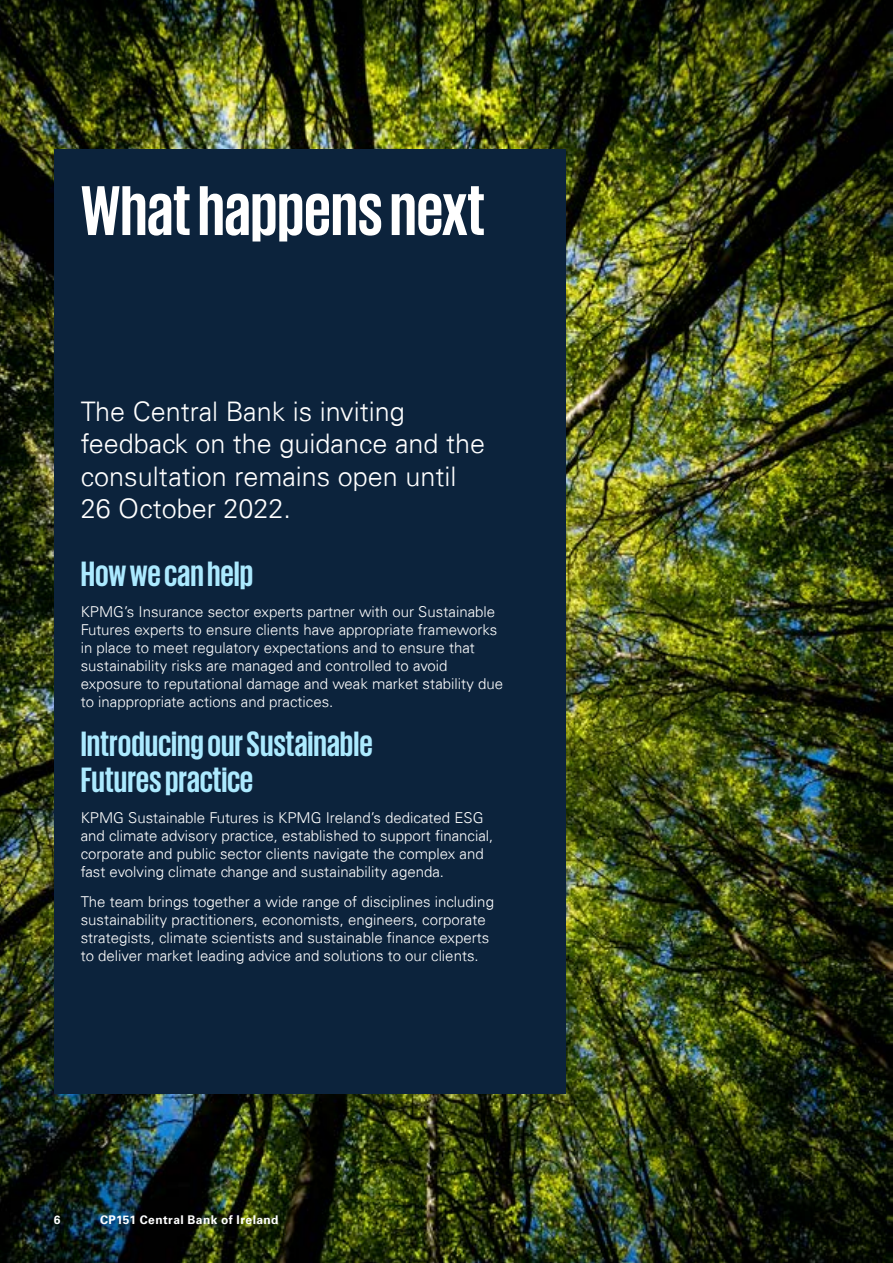
<style>
.page{position:relative;width:893px;height:1263px;background:#fff}
.page>*{position:absolute;margin:0;border:0;box-sizing:border-box;transform-origin:0 0}
.t1{font:700 72px "KPMG";color:#fff}
.t2{font:700 36px/36px "KPMG";color:#aceaff}
.t3{font:300 27px/32.4px "Univers 45";color:#fff}
.t4{font:300 15px/18px "Univers 45";color:#fff}
.t5{font:700 12px "Univers LT Std";letter-spacing:.035em;color:#fff}
</style>
<div class="page">
<img style="left:0;top:0;width:893px;height:1263px">
<div style="left:54px;top:149px;width:512px;height:944px;background:#0c233c"></div>
<h1 class="t1" style="left:81px;top:174px;width:406px">What happens next</h1>
<h3 class="t3" style="left:81px;top:395px;width:406px">The Central Bank is inviting feedback on the guidance and the consultation remains open until<br>26 October 2022.</h3>
<h2 class="t2" style="left:81px;top:555px;width:174px">How we can help</h2>
<p class="t4" style="left:81px;top:603px;width:424px">KPMG’s Insurance sector experts partner with our Sustainable Futures experts to ensure clients have appropriate frameworks in place to meet regulatory expectations and to ensure that sustainability risks are managed and controlled to avoid exposure to reputational damage and weak market stability due to inappropriate actions and practices.</p>
<h2 class="t2" style="left:81px;top:724px;width:293px">Introducing our Sustainable<br>Futures practice</h2>
<p class="t4" style="left:81px;top:808px;width:414px">KPMG Sustainable Futures is KPMG Ireland’s dedicated ESG and climate advisory practice, established to support financial, corporate and public sector clients navigate the complex and fast evolving climate change and sustainability agenda.</p>
<p class="t4" style="left:81px;top:893px;width:415px">The team brings together a wide range of disciplines including sustainability practitioners, economists, engineers, corporate strategists, climate scientists and sustainable finance experts to deliver market leading advice and solutions to our clients.</p>
<p class="t5" style="left:54px;top:1213px;width:8px">6</p>
<p class="t5" style="left:100px;top:1213px;width:180px">CP151 Central Bank of Ireland</p>
</div>
